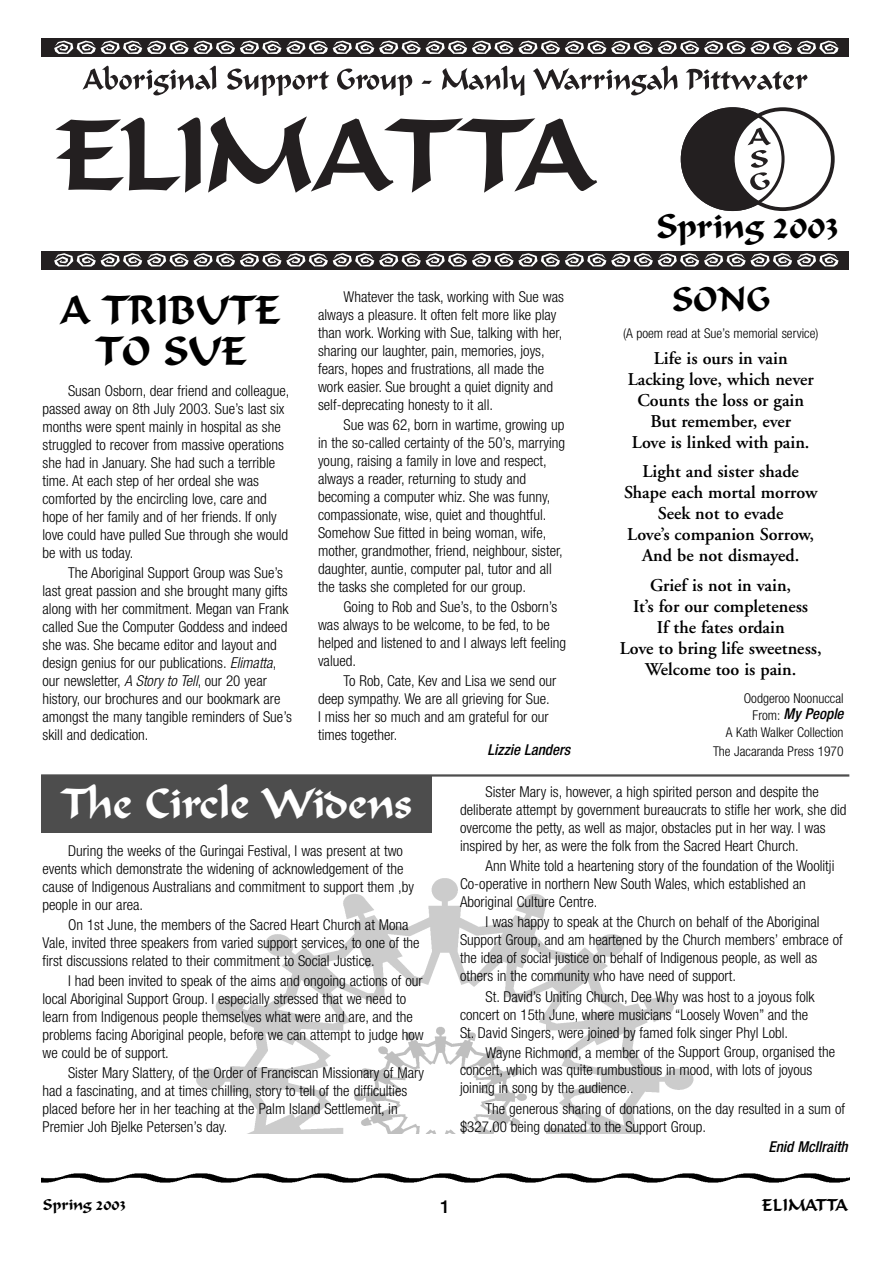
<style>
.page{position:relative;width:893px;height:1263px;background:#fff}
.page>*{position:absolute;margin:0;border:0;box-sizing:border-box;transform-origin:0 0}
.t1{font:40.5px "Formal Script 421 BT";color:#fff}
.t2{font:39px/41.8px "Formal Script 421 BT";color:#000;text-align:center}
.t3{font:33px "Formal Script 421 BT";color:#000}
.t4{font:600 18px/21px "Adobe Garamond";color:#000;text-align:center}
.t5{font:500 18px "Helvetica Neue";color:#000}
.t6{font:16.5px "Formal Script 421 BT";color:#000}
.t7{font:300 condensed 15px/18px "Helvetica Neue";color:#000}
.t8{font:italic 500 condensed 15px "Helvetica Neue";color:#000}
.t9{font:15px "Formal Script 421 BT";color:#000}
.t10{font:300 condensed 13.5px/18.3px "Helvetica Neue";color:#000;text-align:right}
.s1{font-style:italic}
.s2{font-weight:300;font-style:normal;font-size:13.5px}
</style>
<div class="page">
<img style="left:196px;top:878px;width:498px;height:256px">
<img style="left:353px;top:1026px;width:176px;height:108px">
<img style="left:41px;top:1173px;width:808px;height:10px">
<div style="left:41px;top:39px;width:807px;height:18px;background:#231f20"></div>
<svg style="left:54px;top:41px;width:784px;height:13px"></svg>
<div style="left:41px;top:251px;width:807px;height:19px;background:#231f20"></div>
<svg style="left:54px;top:253px;width:784px;height:14px"></svg>
<svg style="left:82px;top:66px;width:134px;height:29px"></svg>
<svg style="left:227px;top:69px;width:102px;height:27px"></svg>
<svg style="left:337px;top:69px;width:75px;height:27px"></svg>
<svg style="left:421px;top:80px;width:11px;height:4px"></svg>
<svg style="left:442px;top:66px;width:82px;height:30px"></svg>
<svg style="left:533px;top:66px;width:144px;height:29px"></svg>
<svg style="left:685px;top:69px;width:122px;height:21px"></svg>
<svg style="left:55px;top:118px;width:146px;height:75px"></svg>
<svg style="left:208px;top:116px;width:389px;height:77px"></svg>
<div style="left:730px;top:107px;width:104px;height:104px;background:#231f20;border-radius:50%"></div>
<div style="left:733px;top:110px;width:99px;height:99px;background:#fff;border:2px solid #231f20;border-radius:50%"></div>
<svg style="left:680px;top:107px;width:104px;height:104px"></svg>
<div style="left:41px;top:775px;width:390px;height:58px;background:#4d4d4d"></div>
<hr style="left:41px;top:774px;width:808px;height:3px;background:#4d4d4d">
<h2 class="t2" style="left:61px;top:293px;width:220px">A TRIBUTE<br>TO SUE</h2>
<p class="t7" style="left:43px;top:383px;width:248px;text-indent:26px">Susan Osborn, dear friend and colleague, passed away on 8th July 2003. Sue’s last six months were spent mainly in hospital as she struggled to recover from massive operations she had in January. She had such a terrible time. At each step of her ordeal she was comforted by the encircling love, care and hope of her family and of her friends. If only love could have pulled Sue through she would be with us today.</p>
<p class="t7" style="left:43px;top:565px;width:251px;text-indent:26px">The Aboriginal Support Group was Sue’s last great passion and she brought many gifts along with her commitment. Megan van Frank called Sue the Computer Goddess and indeed she was. She became editor and layout and design genius for our publications. <span class="s1">Elimatta</span>, our newsletter, <span class="s1">A Story to Tell</span>, our 20 year history, our brochures and our bookmark are amongst the many tangible reminders of Sue’s skill and dedication.</p>
<p class="t7" style="left:318px;top:289px;width:247px;text-indent:26px">Whatever the task, working with Sue was always a pleasure. It often felt more like play than work. Working with Sue, talking with her, sharing our laughter, pain, memories, joys, fears, hopes and frustrations, all made the work easier. Sue brought a quiet dignity and self-deprecating honesty to it all.</p>
<p class="t7" style="left:318px;top:417px;width:248px;text-indent:26px">Sue was 62, born in wartime, growing up in the so-called certainty of the 50’s, marrying young, raising a family in love and respect, always a reader, returning to study and becoming a computer whiz. She was funny, compassionate, wise, quiet and thoughtful.<br>Somehow Sue fitted in being woman, wife, mother, grandmother, friend, neighbour, sister, daughter, auntie, computer pal, tutor and all the tasks she completed for our group.</p>
<p class="t7" style="left:318px;top:599px;width:249px;text-indent:26px">Going to Rob and Sue’s, to the Osborn’s was always to be welcome, to be fed, to be helped and listened to and I always left feeling valued.</p>
<p class="t7" style="left:318px;top:673px;width:240px;text-indent:26px">To Rob, Cate, Kev and Lisa we send our deep sympathy. We are all grieving for Sue.<br>I miss her so much and am grateful for our times together.</p>
<p class="t8" style="left:487px;top:745px;width:84px">Lizzie Landers</p>
<h3 class="t3" style="left:655px;top:215px;width:185px">Spring 2003</h3>
<h3 class="t3" style="left:671px;top:288px;width:101px">SONG</h3>
<p class="t10" style="left:623px;top:326px;width:197px">(A poem read at Sue’s memorial service)</p>
<p class="t4" style="left:627px;top:349px;width:187px">Life is ours in vain<br>Lacking love, which never<br>Counts the loss or gain<br>But remember, ever<br>Love is linked with pain.</p>
<p class="t4" style="left:624px;top:463px;width:195px">Light and sister shade<br>Shape each mortal morrow<br>Seek not to evade<br>Love’s companion Sorrow,<br>And be not dismayed.</p>
<p class="t4" style="left:619px;top:576px;width:203px">Grief is not in vain,<br>It’s for our completeness<br>If the fates ordain<br>Love to bring life sweetness,<br>Welcome too is pain.</p>
<p class="t10" style="left:743px;top:690px;width:101px">Oodgeroo Noonuccal</p>
<p class="t8" style="left:752px;top:708px;width:92px"><span class="s2">From:</span> My People</p>
<p class="t10" style="left:713px;top:724px;width:132px">A Kath Walker Collection<br>The Jacaranda Press 1970</p>
<h1 class="t1" style="left:60px;top:790px;width:353px">The Circle Widens</h1>
<p class="t7" style="left:43px;top:843px;width:373px;text-indent:26px">During the weeks of the Guringai Festival, I was present at two events which demonstrate the widening of acknowledgement of the cause of Indigenous Australians and commitment to support them ,by people in our area.</p>
<p class="t7" style="left:43px;top:917px;width:378px;text-indent:26px">On 1st June, the members of the Sacred Heart Church at Mona<br>Vale, invited three speakers from varied support services, to one of the first discussions related to their commitment to Social Justice.</p>
<p class="t7" style="left:43px;top:973px;width:383px;text-indent:26px">I had been invited to speak of the aims and ongoing actions of our local Aboriginal Support Group. I especially stressed that we need to learn from Indigenous people themselves what were and are, and the problems facing Aboriginal people, before we can attempt to judge how we could be of support.</p>
<p class="t7" style="left:43px;top:1065px;width:383px;text-indent:26px">Sister Mary Slattery, of the Order of Franciscan Missionary of Mary had a fascinating, and at times chilling, story to tell of the difficulties placed before her in her teaching at the Palm Island Settlement, in Premier Joh Bjelke Petersen’s day.</p>
<p class="t7" style="left:460px;top:784px;width:388px;text-indent:26px">Sister Mary is, however, a high spirited person and despite the deliberate attempt by government bureaucrats to stifle her work, she did overcome the petty, as well as major, obstacles put in her way. I was inspired by her, as were the folk from the Sacred Heart Church.</p>
<p class="t7" style="left:460px;top:858px;width:376px;text-indent:26px">Ann White told a heartening story of the foundation of the Woolitji<br>Co-operative in northern New South Wales, which established an<br>Aboriginal Culture Centre.</p>
<p class="t7" style="left:460px;top:914px;width:384px;text-indent:26px">I was happy to speak at the Church on behalf of the Aboriginal Support Group, and am heartened by the Church members’ embrace of the idea of social justice on behalf of Indigenous people, as well as others in the community who have need of support.</p>
<p class="t7" style="left:460px;top:988px;width:356px;text-indent:26px">St. David’s Uniting Church, Dee Why was host to a joyous folk concert on 15th June, where musicians “Loosely Woven” and the<br>St. David Singers, were joined by famed folk singer Phyl Lobl.</p>
<p class="t7" style="left:460px;top:1045px;width:376px;text-indent:26px">Wayne Richmond, a member of the Support Group, organised the concert, which was quite rumbustious in mood, with lots of joyous joining in song by the audience..</p>
<p class="t7" style="left:460px;top:1101px;width:386px;text-indent:26px">The generous sharing of donations, on the day resulted in a sum of $327.00 being donated to the Support Group.</p>
<p class="t8" style="left:768px;top:1141px;width:81px">Enid McIlraith</p>
<p class="t9" style="left:43px;top:1199px;width:85px">Spring 2003</p>
<p class="t5" style="left:440px;top:1200px;width:12px">1</p>
<p class="t6" style="left:761px;top:1199px;width:88px">ELIMATTA</p>
</div>
